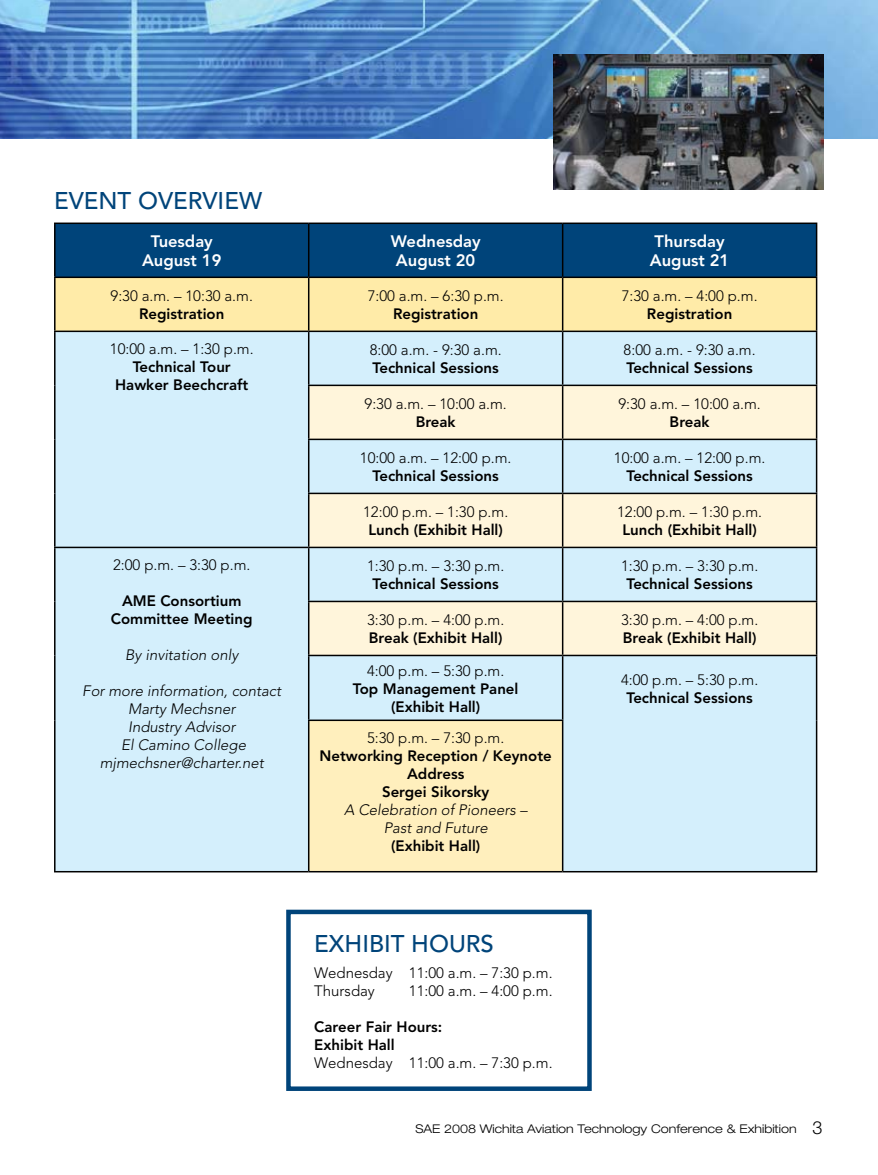
<style>
.page{position:relative;width:878px;height:1175px;background:#fff}
.page>*{position:absolute;margin:0;border:0;box-sizing:border-box;transform-origin:0 0}
.t1{font:500 24px "Avenir";color:#00447a}
.t2{font:800 16.5px/19.8px "Avenir";color:#fff;text-align:center}
.t3{font:300 15px/18px "Avenir";color:#000}
.t4{font:800 15px/18px "Avenir";color:#000;text-align:center}
.t5{font:italic 300 15px/18px "Avenir";color:#000;text-align:center}
.t6{font:300 expanded 12px "Helvetica Neue";color:#000}
.s1{font-stretch:normal;font-size:18px}
</style>
<div class="page">
<img style="left:0;top:0;width:878px;height:138px">
<svg style="left:56px;top:224px;width:759px;height:106px;background:#7f9790"></svg>
<div style="left:56px;top:332px;width:759px;height:539px;background:#d4effc"></div>
<svg style="left:309px;top:386px;width:506px;height:268px;background:#ecf1e7"></svg>
<div style="left:309px;top:720px;width:253px;height:151px;background:#ffefbd"></div>
<hr style="left:54px;top:222px;width:255px;height:2px;background:#000">
<hr style="left:309px;top:222px;width:253px;height:2px;background:#000">
<hr style="left:562px;top:222px;width:255px;height:2px;background:#000">
<hr style="left:815px;top:224px;width:2px;height:52px;background:#000">
<hr style="left:815px;top:278px;width:2px;height:52px;background:#000">
<hr style="left:54px;top:276px;width:255px;height:2px;background:#000">
<hr style="left:309px;top:276px;width:253px;height:2px;background:#000">
<hr style="left:562px;top:276px;width:255px;height:2px;background:#000">
<hr style="left:54px;top:330px;width:255px;height:2px;background:#000">
<hr style="left:309px;top:330px;width:253px;height:2px;background:#000">
<hr style="left:562px;top:330px;width:255px;height:2px;background:#000">
<hr style="left:815px;top:332px;width:2px;height:52px;background:#000">
<hr style="left:308px;top:384px;width:254px;height:2px;background:#000">
<hr style="left:562px;top:384px;width:255px;height:2px;background:#000">
<hr style="left:815px;top:386px;width:2px;height:52px;background:#000">
<hr style="left:308px;top:438px;width:254px;height:2px;background:#000">
<hr style="left:562px;top:438px;width:255px;height:2px;background:#000">
<hr style="left:815px;top:440px;width:2px;height:52px;background:#000">
<hr style="left:308px;top:492px;width:254px;height:2px;background:#000">
<hr style="left:562px;top:492px;width:255px;height:2px;background:#000">
<hr style="left:815px;top:494px;width:2px;height:52px;background:#000">
<hr style="left:54px;top:546px;width:255px;height:2px;background:#000">
<hr style="left:309px;top:546px;width:253px;height:2px;background:#000">
<hr style="left:562px;top:546px;width:255px;height:2px;background:#000">
<hr style="left:815px;top:548px;width:2px;height:52px;background:#000">
<hr style="left:308px;top:600px;width:254px;height:2px;background:#000">
<hr style="left:562px;top:600px;width:255px;height:2px;background:#000">
<hr style="left:815px;top:602px;width:2px;height:52px;background:#000">
<hr style="left:308px;top:654px;width:254px;height:2px;background:#000">
<hr style="left:562px;top:654px;width:255px;height:2px;background:#000">
<hr style="left:815px;top:656px;width:2px;height:64px;background:#000">
<hr style="left:308px;top:719px;width:255px;height:2px;background:#000">
<hr style="left:54px;top:871px;width:255px;height:1px;background:#000">
<hr style="left:309px;top:871px;width:253px;height:1px;background:#000">
<hr style="left:562px;top:871px;width:255px;height:1px;background:#000">
<hr style="left:54px;top:224px;width:2px;height:52px;background:#000">
<hr style="left:308px;top:224px;width:1px;height:52px;background:#000">
<hr style="left:562px;top:224px;width:1px;height:52px;background:#000">
<hr style="left:54px;top:278px;width:2px;height:52px;background:#000">
<hr style="left:308px;top:278px;width:1px;height:52px;background:#000">
<hr style="left:562px;top:278px;width:1px;height:52px;background:#000">
<hr style="left:54px;top:332px;width:2px;height:53px;background:#000">
<hr style="left:308px;top:332px;width:1px;height:52px;background:#000">
<hr style="left:562px;top:332px;width:1px;height:52px;background:#000">
<hr style="left:54px;top:385px;width:2px;height:54px;background:#000">
<hr style="left:308px;top:386px;width:1px;height:52px;background:#000">
<hr style="left:562px;top:386px;width:1px;height:52px;background:#000">
<hr style="left:54px;top:439px;width:2px;height:54px;background:#000">
<hr style="left:308px;top:440px;width:1px;height:52px;background:#000">
<hr style="left:562px;top:440px;width:1px;height:52px;background:#000">
<hr style="left:54px;top:493px;width:2px;height:53px;background:#000">
<hr style="left:308px;top:494px;width:1px;height:52px;background:#000">
<hr style="left:562px;top:494px;width:1px;height:52px;background:#000">
<hr style="left:54px;top:548px;width:2px;height:53px;background:#000">
<hr style="left:308px;top:548px;width:1px;height:52px;background:#000">
<hr style="left:562px;top:548px;width:1px;height:52px;background:#000">
<hr style="left:54px;top:601px;width:2px;height:54px;background:#000">
<hr style="left:308px;top:602px;width:1px;height:52px;background:#000">
<hr style="left:562px;top:602px;width:1px;height:52px;background:#000">
<hr style="left:54px;top:655px;width:2px;height:65px;background:#000">
<hr style="left:308px;top:656px;width:1px;height:63px;background:#000">
<hr style="left:562px;top:656px;width:1px;height:63px;background:#000">
<hr style="left:54px;top:720px;width:2px;height:151px;background:#000">
<hr style="left:308px;top:721px;width:1px;height:150px;background:#000">
<hr style="left:562px;top:721px;width:1px;height:150px;background:#000">
<hr style="left:815px;top:720px;width:2px;height:151px;background:#000">
<div style="left:286px;top:909px;width:305px;height:181px;border:4px solid #00447a"></div>
<img style="left:553px;top:54px;width:270px;height:135px">
<h1 class="t1" style="left:54px;top:187px;width:209px">EVENT OVERVIEW</h1>
<p class="t2" style="left:142px;top:231px;width:81px">Tuesday<br>August 19</p>
<p class="t2" style="left:391px;top:231px;width:91px">Wednesday<br>August 20</p>
<p class="t2" style="left:650px;top:231px;width:81px;text-align:left">Thursday<br>August 21</p>
<p class="t3" style="left:111px;top:287px;width:144px">9:30 a.m. – 10:30 a.m.</p>
<p class="t4" style="left:139px;top:305px;width:87px">Registration</p>
<p class="t3" style="left:368px;top:287px;width:137px">7:00 a.m. – 6:30 p.m.</p>
<p class="t4" style="left:393px;top:305px;width:87px">Registration</p>
<p class="t3" style="left:621px;top:287px;width:137px">7:30 a.m. – 4:00 p.m.</p>
<p class="t4" style="left:647px;top:305px;width:87px">Registration</p>
<p class="t3" style="left:110px;top:339px;width:145px">10:00 a.m. – 1:30 p.m.</p>
<p class="t4" style="left:115px;top:357px;width:135px">Technical Tour<br>Hawker Beechcraft</p>
<p class="t3" style="left:113px;top:555px;width:139px">2:00 p.m. – 3:30 p.m.</p>
<p class="t4" style="left:111px;top:591px;width:143px">AME Consortium<br>Committee Meeting</p>
<p class="t5" style="left:125px;top:645px;width:115px">By invitation only</p>
<p class="t5" style="left:82px;top:681px;width:200px">For more information, contact<br>Marty Mechsner<br>Industry Advisor<br>El Camino College mjmechsner@charter.net</p>
<p class="t3" style="left:369px;top:341px;width:133px">8:00 a.m. - 9:30 a.m.</p>
<p class="t4" style="left:372px;top:359px;width:128px">Technical Sessions</p>
<p class="t3" style="left:364px;top:395px;width:144px">9:30 a.m. – 10:00 a.m.</p>
<p class="t4" style="left:415px;top:413px;width:42px">Break</p>
<p class="t3" style="left:360px;top:449px;width:153px">10:00 a.m. – 12:00 p.m.</p>
<p class="t4" style="left:372px;top:467px;width:128px">Technical Sessions</p>
<p class="t3" style="left:363px;top:503px;width:146px">12:00 p.m. – 1:30 p.m.</p>
<p class="t4" style="left:368px;top:521px;width:136px">Lunch (Exhibit Hall)</p>
<p class="t3" style="left:367px;top:557px;width:139px">1:30 p.m. – 3:30 p.m.</p>
<p class="t4" style="left:372px;top:575px;width:128px">Technical Sessions</p>
<p class="t3" style="left:367px;top:611px;width:139px">3:30 p.m. – 4:00 p.m.</p>
<p class="t4" style="left:369px;top:629px;width:135px">Break (Exhibit Hall)</p>
<p class="t3" style="left:367px;top:661px;width:139px">4:00 p.m. – 5:30 p.m.</p>
<p class="t4" style="left:353px;top:679px;width:167px">Top Management Panel (Exhibit Hall)</p>
<p class="t3" style="left:367px;top:728px;width:139px">5:30 p.m. – 7:30 p.m.</p>
<p class="t4" style="left:319px;top:746px;width:234px">Networking Reception / Keynote<br>Address<br>Sergei Sikorsky</p>
<p class="t5" style="left:344px;top:800px;width:184px">A Celebration of Pioneers –<br>Past and Future</p>
<p class="t4" style="left:391px;top:836px;width:91px">(Exhibit Hall)</p>
<p class="t3" style="left:623px;top:341px;width:133px">8:00 a.m. - 9:30 a.m.</p>
<p class="t4" style="left:626px;top:359px;width:128px">Technical Sessions</p>
<p class="t3" style="left:618px;top:395px;width:144px">9:30 a.m. – 10:00 a.m.</p>
<p class="t4" style="left:669px;top:413px;width:42px">Break</p>
<p class="t3" style="left:614px;top:449px;width:153px">10:00 a.m. – 12:00 p.m.</p>
<p class="t4" style="left:626px;top:467px;width:128px">Technical Sessions</p>
<p class="t3" style="left:617px;top:503px;width:146px">12:00 p.m. – 1:30 p.m.</p>
<p class="t4" style="left:622px;top:521px;width:136px">Lunch (Exhibit Hall)</p>
<p class="t3" style="left:621px;top:557px;width:139px">1:30 p.m. – 3:30 p.m.</p>
<p class="t4" style="left:626px;top:575px;width:128px">Technical Sessions</p>
<p class="t3" style="left:621px;top:611px;width:139px">3:30 p.m. – 4:00 p.m.</p>
<p class="t4" style="left:622px;top:629px;width:135px">Break (Exhibit Hall)</p>
<p class="t3" style="left:621px;top:670px;width:139px">4:00 p.m. – 5:30 p.m.</p>
<p class="t4" style="left:626px;top:688px;width:128px">Technical Sessions</p>
<h1 class="t1" style="left:314px;top:930px;width:181px">EXHIBIT HOURS</h1>
<p class="t3" style="left:314px;top:963px;width:240px">Wednesday 11:00 a.m. – 7:30 p.m.<br>Thursday</p>
<p class="t3" style="left:409px;top:981px;width:145px">11:00 a.m. – 4:00 p.m.</p>
<p class="t4" style="left:314px;top:1017px;width:130px;text-align:left">Career Fair Hours:<br>Exhibit Hall</p>
<p class="t3" style="left:314px;top:1053px;width:240px">Wednesday 11:00 a.m. – 7:30 p.m.</p>
<p class="t6" style="left:415px;top:1121px;width:408px">SAE 2008 Wichita Aviation Technology Conference &amp; Exhibition <span class="s1">3</span></p>
</div>
